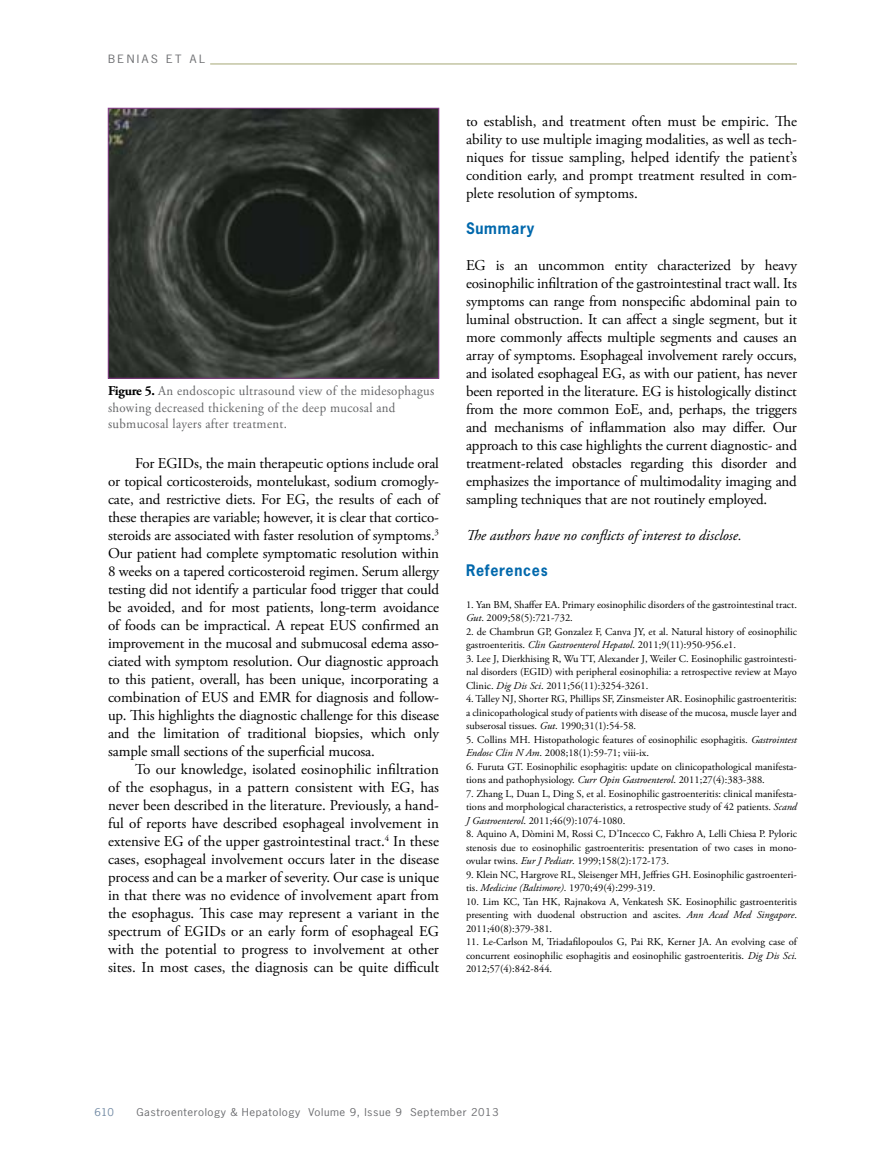
<style>
.page{position:relative;width:878px;height:1175px;background:#fff}
.page>*{position:absolute;margin:0;border:0;box-sizing:border-box;transform-origin:0 0}
.t1{font:15px/18px "Adobe Garamond Pro";letter-spacing:-.01em;color:#000;text-align:justify}
.t2{font:italic 15px "Adobe Garamond Pro";color:#000}
.t3{font:700 15px "News Gothic Std";letter-spacing:.05em;color:#0068ac;scale:.95 1}
.t4{font:13.5px/16.5px "Adobe Garamond Pro";letter-spacing:.025em;color:#636466;scale:.95 1}
.t5{font:10.8px "News Gothic Std";letter-spacing:.2em;color:#6d6e71;scale:1.11 1}
.t6{font:10.5px/13.5px "Adobe Garamond Pro";color:#000;text-align:justify}
.t7{font:10.2px "News Gothic Std";letter-spacing:.05em;color:#6d6e71;scale:1.11 1}
.t8{font:10.2px "News Gothic Std";color:#738ba5;scale:1.11 1}
.s1{font-weight:700;color:#000}
.s2{font-style:italic}
</style>
<div class="page">
<hr style="left:210px;top:64px;width:586px;height:1px;background:#a5a876">
<img style="left:110px;top:110px;width:327px;height:266px">
<div style="left:108px;top:108px;width:331px;height:270px;border:1px solid #8a3c8c"></div>
<p class="t5" style="left:108px;top:52px;width:89px">BENIAS ET AL</p>
<p class="t4" style="left:108px;top:383px;width:344px"><span class="s1">Figure 5.</span> An endoscopic ultrasound view of the midesophagus showing decreased thickening of the deep mucosal and submucosal layers after treatment.</p>
<p class="t1" style="left:108px;top:455px;width:332px;text-indent:27px">For EGIDs, the main therapeutic options include oral or topical corticosteroids, montelukast, sodium cromogly&shy;cate, and restrictive diets. For EG, the results of each of these therapies are variable; however, it is clear that cortico&shy;steroids are associated with faster resolution of symptoms.<sup>3<br></sup>Our patient had complete symptomatic resolution within 8 weeks on a tapered corticosteroid regimen. Serum allergy testing did not identify a particular food trigger that could be avoided, and for most patients, long-term avoidance of foods can be impractical. A repeat EUS confirmed an improvement in the mucosal and submucosal edema asso&shy;ciated with symptom resolution. Our diagnostic approach to this patient, overall, has been unique, incorporating a combination of EUS and EMR for diagnosis and follow&shy;up. This highlights the diagnostic challenge for this disease and the limitation of traditional biopsies, which only sample small sections of the superficial mucosa.</p>
<p class="t1" style="left:108px;top:761px;width:332px;text-indent:27px">To our knowledge, isolated eosinophilic infiltration of the esophagus, in a pattern consistent with EG, has never been described in the literature. Previously, a hand&shy;ful of reports have described esophageal involvement in extensive EG of the upper gastrointestinal tract.<sup>4</sup> In these cases, esophageal involvement occurs later in the disease process and can be a marker of severity. Our case is unique in that there was no evidence of involvement apart from the esophagus. This case may represent a variant in the spectrum of EGIDs or an early form of esophageal EG with the potential to progress to involvement at other sites. In most cases, the diagnosis can be quite difficult</p>
<p class="t1" style="left:466px;top:113px;width:332px">to establish, and treatment often must be empiric. The ability to use multiple imaging modalities, as well as tech&shy;niques for tissue sampling, helped identify the patient’s condition early, and prompt treatment resulted in com&shy;plete resolution of symptoms.</p>
<p class="t3" style="left:466px;top:218px;width:73px">Summary</p>
<p class="t1" style="left:466px;top:257px;width:332px">EG is an uncommon entity characterized by heavy eosinophilic infiltration of the gastrointestinal tract wall. Its symptoms can range from nonspecific abdominal pain to luminal obstruction. It can affect a single segment, but it more commonly affects multiple segments and causes an array of symptoms. Esophageal involvement rarely occurs, and isolated esophageal EG, as with our patient, has never been reported in the literature. EG is histologically distinct from the more common EoE, and, perhaps, the triggers and mechanisms of inflammation also may differ. Our approach to this case highlights the current diagnostic- and treatment-related obstacles regarding this disorder and emphasizes the importance of multimodality imaging and sampling techniques that are not routinely employed.</p>
<p class="t2" style="left:466px;top:526px;width:277px">The authors have no conflicts of interest to disclose.</p>
<p class="t3" style="left:466px;top:560px;width:87px">References</p>
<p class="t6" style="left:466px;top:598px;width:332px">1. Yan BM, Shaffer EA. Primary eosinophilic disorders of the gastrointestinal tract.<br><span class="s2">Gut</span>. 2009;58(5):721-732.</p>
<p class="t6" style="left:466px;top:625px;width:332px">2. de Chambrun GP, Gonzalez F, Canva JY, et al. Natural history of eosinophilic gastroenteritis. <span class="s2">Clin Gastroenterol Hepatol</span>. 2011;9(11):950-956.e1.</p>
<p class="t6" style="left:466px;top:652px;width:332px">3. Lee J, Dierkhising R, Wu TT, Alexander J, Weiler C. Eosinophilic gastrointesti&shy;nal disorders (EGID) with peripheral eosinophilia: a retrospective review at Mayo Clinic. <span class="s2">Dig Dis Sci</span>. 2011;56(11):3254-3261.</p>
<p class="t6" style="left:466px;top:692px;width:332px">4. Talley NJ, Shorter RG, Phillips SF, Zinsmeister AR. Eosinophilic gastroenteritis: a clinicopathological study of patients with disease of the mucosa, muscle layer and subserosal tissues. <span class="s2">Gut</span>. 1990;31(1):54-58.</p>
<p class="t6" style="left:466px;top:733px;width:332px">5. Collins MH. Histopathologic features of eosinophilic esophagitis. <span class="s2">Gastrointest<br>Endosc Clin N Am</span>. 2008;18(1):59-71; viii-ix.</p>
<p class="t6" style="left:466px;top:760px;width:332px">6. Furuta GT. Eosinophilic esophagitis: update on clinicopathological manifesta&shy;tions and pathophysiology. <span class="s2">Curr Opin Gastroenterol</span>. 2011;27(4):383-388.</p>
<p class="t6" style="left:466px;top:787px;width:332px">7. Zhang L, Duan L, Ding S, et al. Eosinophilic gastroenteritis: clinical manifesta&shy;tions and morphological characteristics, a retrospective study of 42 patients. <span class="s2">Scand J Gastroenterol</span>. 2011;46(9):1074-1080.</p>
<p class="t6" style="left:466px;top:827px;width:332px">8. Aquino A, Dòmini M, Rossi C, D’Incecco C, Fakhro A, Lelli Chiesa P. Pyloric stenosis due to eosinophilic gastroenteritis: presentation of two cases in mono&shy;ovular twins. <span class="s2">Eur J Pediatr</span>. 1999;158(2):172-173.</p>
<p class="t6" style="left:466px;top:868px;width:332px">9. Klein NC, Hargrove RL, Sleisenger MH, Jeffries GH. Eosinophilic gastroenteri&shy;tis. <span class="s2">Medicine (Baltimore)</span>. 1970;49(4):299-319.</p>
<p class="t6" style="left:466px;top:895px;width:332px">10. Lim KC, Tan HK, Rajnakova A, Venkatesh SK. Eosinophilic gastroenteritis presenting with duodenal obstruction and ascites. <span class="s2">Ann Acad Med Singapore</span>.<br>2011;40(8):379-381.</p>
<p class="t6" style="left:466px;top:935px;width:332px">11. Le-Carlson M, Triadafilopoulos G, Pai RK, Kerner JA. An evolving case of concurrent eosinophilic esophagitis and eosinophilic gastroenteritis. <span class="s2">Dig Dis Sci</span>.<br>2012;57(4):842-844.</p>
<p class="t8" style="left:94px;top:1105px;width:19px">610</p>
<p class="t7" style="left:136px;top:1105px;width:328px">Gastroenterology &amp; Hepatology Volume 9, Issue 9 September 2013</p>
</div>
